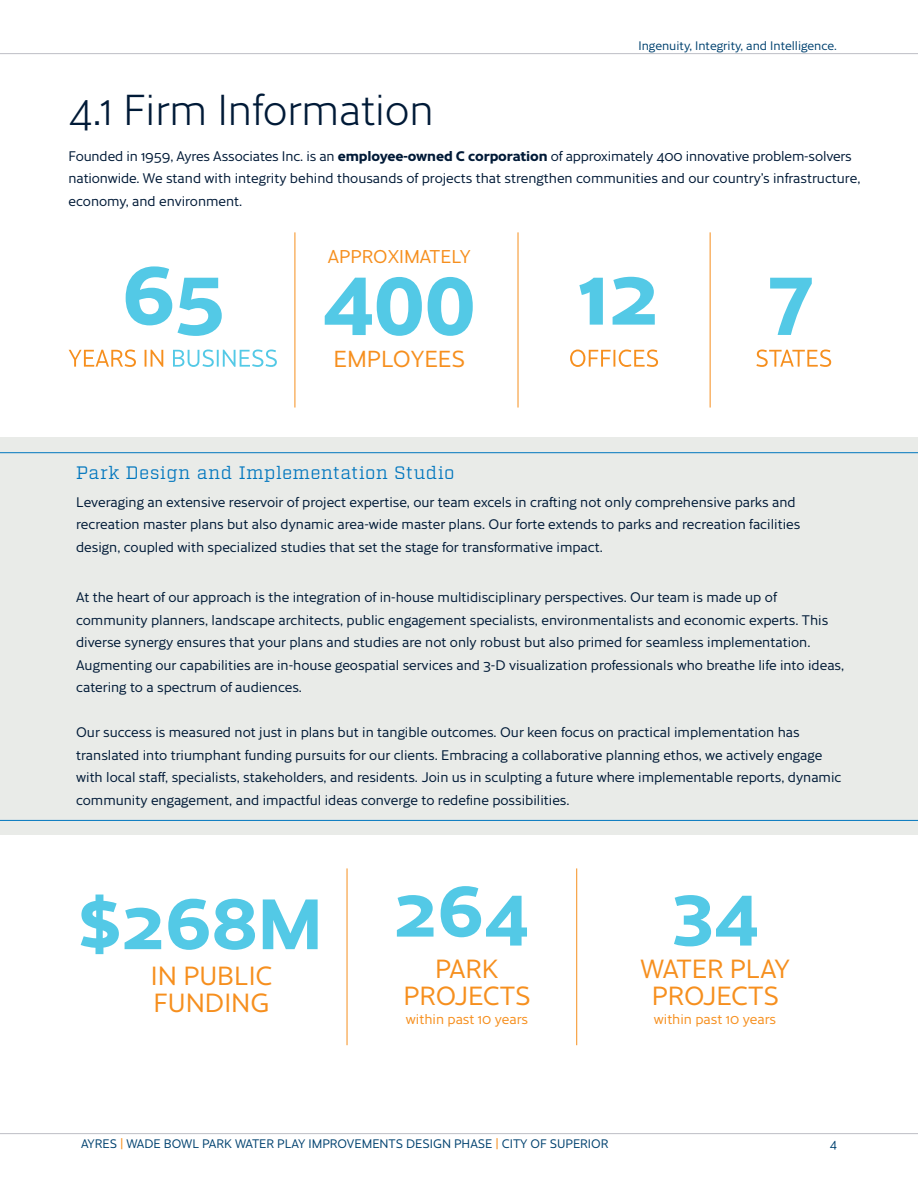
<style>
.page{position:relative;width:918px;height:1188px;background:#fff}
.page>*{position:absolute;margin:0;border:0;box-sizing:border-box;transform-origin:0 0}
.copy_-_dust_background{font:700 79.5px "Cresta";color:#53c9e6}
.copy_-_dust_background-2{font:700 69px "Cresta";color:#53c9e6}
.copy_-_dust_background-3{font:300 42px "Cresta";letter-spacing:-.01em;color:#001a37}
.copy_-_dust_background-4{font:25.5px/27px "Cresta";color:#f68f1e;text-align:center}
.t1{font:22.5px "Cresta";color:#f68f1e}
.t2{font:18px "Factoria";letter-spacing:.04em;color:#0076be}
.t3{font:18px "Cresta";color:#f68f1e}
.copy_-_dust_background-5{font:13.5px/22.5px "Cresta";color:#001a37}
.copy_-_dust_background-6{font:13.5px "Cresta";color:#f68f1e}
.t4{font:12px "Cresta";color:#004270}
.s1{font-weight:700}
.s2{color:#f68f1e}
</style>
<div class="page">
<hr style="left:0;top:1133px;width:918px;height:1px;background:#bdbfc5">
<hr style="left:0;top:53px;width:918px;height:1px;background:#bdbfc5">
<div style="left:0;top:437px;width:918px;height:398px;background:#e9ebe8"></div>
<hr style="left:710px;top:232px;width:1px;height:176px;background:#f68f1e">
<hr style="left:518px;top:232px;width:1px;height:176px;background:#f68f1e">
<hr style="left:295px;top:232px;width:1px;height:176px;background:#f68f1e">
<svg style="left:173px;top:350px;width:104px;height:17px"></svg>
<svg style="left:69px;top:350px;width:94px;height:17px"></svg>
<svg style="left:756px;top:350px;width:75px;height:17px"></svg>
<svg style="left:570px;top:350px;width:88px;height:17px"></svg>
<hr style="left:0;top:452px;width:918px;height:1px;background:#0076be">
<hr style="left:0;top:820px;width:918px;height:1px;background:#0076be">
<hr style="left:576px;top:868px;width:1px;height:177px;background:#f68f1e">
<hr style="left:347px;top:868px;width:1px;height:177px;background:#f68f1e">
<p class="t4" style="left:638px;top:36px;width:200px">Ingenuity, Integrity, and Intelligence.</p>
<p class="copy_-_dust_background-3" style="left:69px;top:79px;width:367px">4.1 Firm Information</p>
<p class="copy_-_dust_background-5" style="left:69px;top:144px;width:793px">Founded in 1959, Ayres Associates Inc. is an <span class="s1">employee-owned C corporation</span> of approximately 400 innovative problem-solvers nationwide. We stand with integrity behind thousands of projects that strengthen communities and our country’s infrastructure, economy, and environment.</p>
<p class="t3" style="left:328px;top:243px;width:144px">APPROXIMATELY</p>
<p class="copy_-_dust_background" style="left:323px;top:240px;width:154px">400</p>
<p class="t1" style="left:333px;top:341px;width:133px">EMPLOYEES</p>
<p class="copy_-_dust_background" style="left:122px;top:229px;width:104px">65</p>
<p class="copy_-_dust_background" style="left:579px;top:229px;width:82px">12</p>
<p class="copy_-_dust_background" style="left:768px;top:229px;width:47px">7</p>
<p class="t2" style="left:76px;top:462px;width:380px">Park Design and Implementation Studio</p>
<p class="copy_-_dust_background-5" style="left:76px;top:490px;width:726px">Leveraging an extensive reservoir of project expertise, our team excels in crafting not only comprehensive parks and recreation master plans but also dynamic area-wide master plans. Our forte extends to parks and recreation facilities design, coupled with specialized studies that set the stage for transformative impact.</p>
<p class="copy_-_dust_background-5" style="left:76px;top:585px;width:770px">At the heart of our approach is the integration of in-house multidisciplinary perspectives. Our team is made up of community planners, landscape architects, public engagement specialists, environmentalists and economic experts. This diverse synergy ensures that your plans and studies are not only robust but also primed for seamless implementation.<br>Augmenting our capabilities are in-house geospatial services and 3-D visualization professionals who breathe life into ideas, catering to a spectrum of audiences.</p>
<p class="copy_-_dust_background-5" style="left:76px;top:720px;width:767px">Our success is measured not just in plans but in tangible outcomes. Our keen focus on practical implementation has translated into triumphant funding pursuits for our clients. Embracing a collaborative planning ethos, we actively engage with local staff, specialists, stakeholders, and residents. Join us in sculpting a future where implementable reports, dynamic community engagement, and impactful ideas converge to redefine possibilities.</p>
<p class="copy_-_dust_background-2" style="left:78px;top:867px;width:246px">$268M</p>
<p class="copy_-_dust_background-4" style="left:151px;top:960px;width:123px;text-align:left">IN PUBLIC<br>FUNDING</p>
<p class="copy_-_dust_background-2" style="left:394px;top:854px;width:137px">264</p>
<p class="copy_-_dust_background-2" style="left:673px;top:854px;width:89px">34</p>
<p class="copy_-_dust_background-4" style="left:641px;top:954px;width:151px">WATER PLAY<br>PROJECTS</p>
<p class="copy_-_dust_background-4" style="left:403px;top:954px;width:129px">PARK<br>PROJECTS</p>
<p class="copy_-_dust_background-6" style="left:406px;top:1009px;width:124px">within past 10 years</p>
<p class="copy_-_dust_background-6" style="left:654px;top:1008px;width:124px">within past 10 years</p>
<p class="t4" style="left:81px;top:1135px;width:529px">AYRES <span class="s2">|</span> WADE BOWL PARK WATER PLAY IMPROVEMENTS DESIGN PHASE <span class="s2">|</span> CITY OF SUPERIOR</p>
<p class="t4" style="left:830px;top:1135px;width:9px">4</p>
</div>
